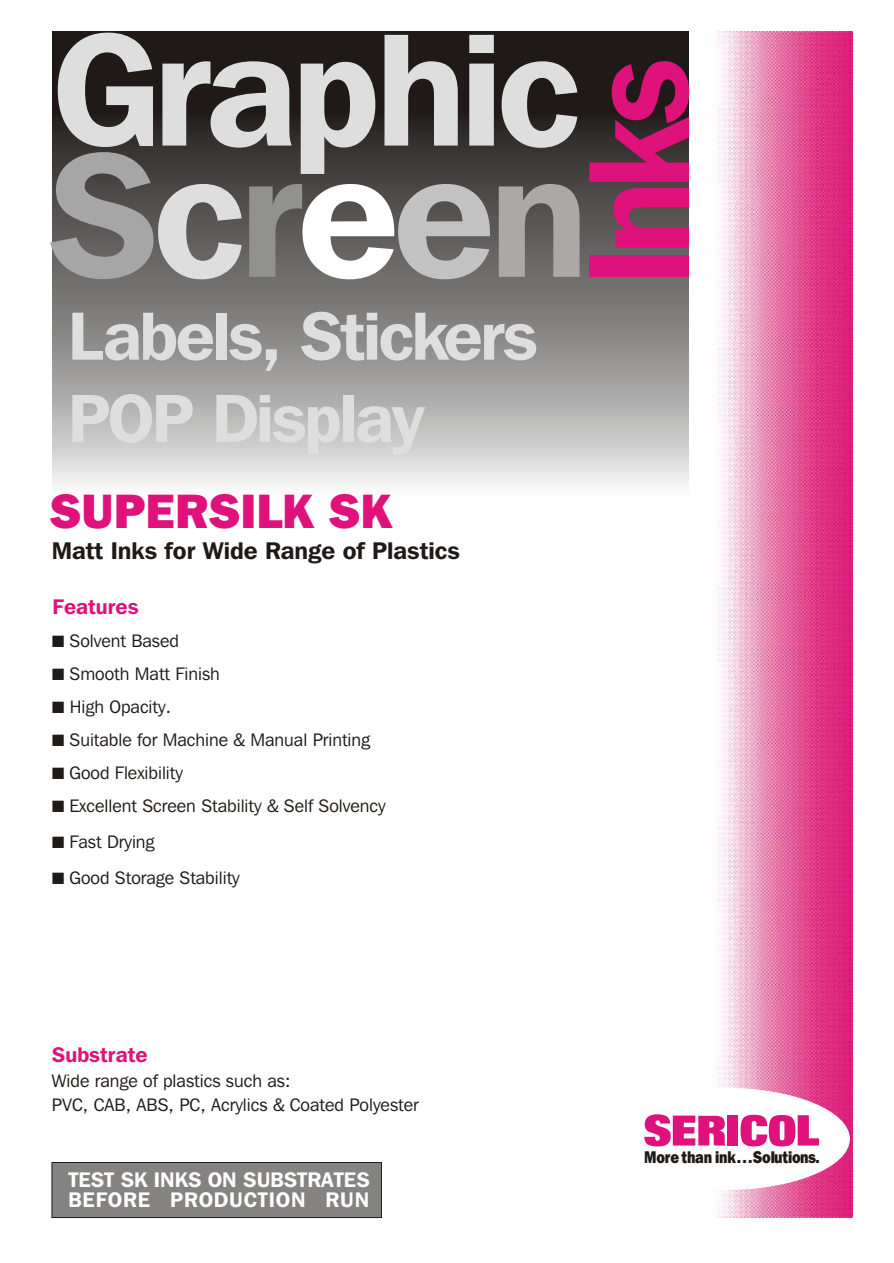
<style>
.page{position:relative;width:894px;height:1263px;background:#fff}
.page>*{position:absolute;margin:0;border:0;box-sizing:border-box;transform-origin:0 0}
.t1{font:700 175.95px "Frnk Goth ITC Bk BT";letter-spacing:-.035em;color:#a6a6a6}
.t2{font:700 159.6px "Frnk Goth ITC Bk BT";letter-spacing:-.035em;color:#dedede}
.t3{font:700 143.55px "Frnk Goth ITC Bk BT";color:#de127a;scale:.9 1}
.t4{font:700 67.65px/82.2px "Frnk Goth ITC Bk BT";letter-spacing:-.035em;color:#dedede}
.t5{font:48px "Frnk Goth ITC Hv BT";color:#de127a}
.t6{font:700 24px "Frnk Goth ITC Bk BT";color:#1f1a17}
.t7{font:700 21px/20.1px "Frnk Goth ITC Bk BT";color:#fff}
.t8{font:700 21px "Frnk Goth ITC Bk BT";color:#de127a}
.t9{font:18px/24.5px "Frnk Goth ITC Bk BT";color:#1f1a17}
.t10{font:16.95px "Frnk Goth ITC Hv BT";letter-spacing:-.01em;color:#1f1a17;scale:.85 1}
.s1{color:#dedede}
.s2{color:#91918f}
.s3{color:#fff}
.s4{color:#c2c2c2}
.s5{color:#aba8a8}
</style>
<div class="page">
<div style="left:52px;top:32px;width:637px;height:78px;background:#1f1a17"></div>
<img style="left:52px;top:110px;width:637px;height:376px">
<div style="left:52px;top:1162px;width:330px;height:56px;background:#858282;border:1px solid #1f1a17"></div>
<img style="left:717px;top:31px;width:135px;height:1186px">
<div style="left:598px;top:1088px;width:252px;height:102px;background:#fff;border-radius:50%"></div>
<div style="left:727px;top:1115px;width:11px;height:31px;background:#de127a"></div>
<svg style="left:644px;top:1114px;width:82px;height:32px"></svg>
<svg style="left:741px;top:1115px;width:78px;height:31px"></svg>
<h2 class="t2" style="left:53px;top:24px;width:530px">Graphic</h2>
<h1 class="t1" style="left:47px;top:143px;width:544px">S<span class="s1">c</span><span class="s2">r</span><span class="s3">e</span><span class="s4">e</span><span class="s5">n</span></h1>
<h3 class="t3" style="left:580px;top:286px;width:254px;rotate:-90deg">Inks</h3>
<h3 class="t4" style="left:68px;top:301px;width:471px">Labels, Stickers<br>POP Display</h3>
<h3 class="t5" style="left:50px;top:492px;width:344px">SUPERSILK SK</h3>
<h3 class="t6" style="left:52px;top:540px;width:410px">Matt Inks for Wide Range of Plastics</h3>
<p class="t8" style="left:53px;top:598px;width:88px">Features</p>
<p class="t9" style="left:53px;top:630px;width:128px">■ Solvent Based</p>
<p class="t9" style="left:53px;top:663px;width:169px">■ Smooth Matt Finish</p>
<p class="t9" style="left:53px;top:696px;width:120px">■ High Opacity.</p>
<p class="t9" style="left:53px;top:729px;width:319px">■ Suitable for Machine &amp; Manual Printing</p>
<p class="t9" style="left:53px;top:762px;width:132px">■ Good Flexibility</p>
<p class="t9" style="left:53px;top:795px;width:335px">■ Excellent Screen Stability &amp; Self Solvency</p>
<p class="t9" style="left:53px;top:831px;width:103px">■ Fast Drying</p>
<p class="t9" style="left:53px;top:867px;width:189px">■ Good Storage Stability</p>
<p class="t8" style="left:52px;top:1046px;width:97px">Substrate</p>
<p class="t9" style="left:52px;top:1070px;width:368px">Wide range of plastics such as:<br>PVC, CAB, ABS, PC, Acrylics &amp; Coated Polyester</p>
<p class="t7" style="left:68px;top:1171px;width:303px">TEST SK INKS ON SUBSTRATES<br>BEFORE PRODUCTION RUN</p>
<p class="t10" style="left:644px;top:1150px;width:208px">More than ink...Solutions.</p>
</div>
